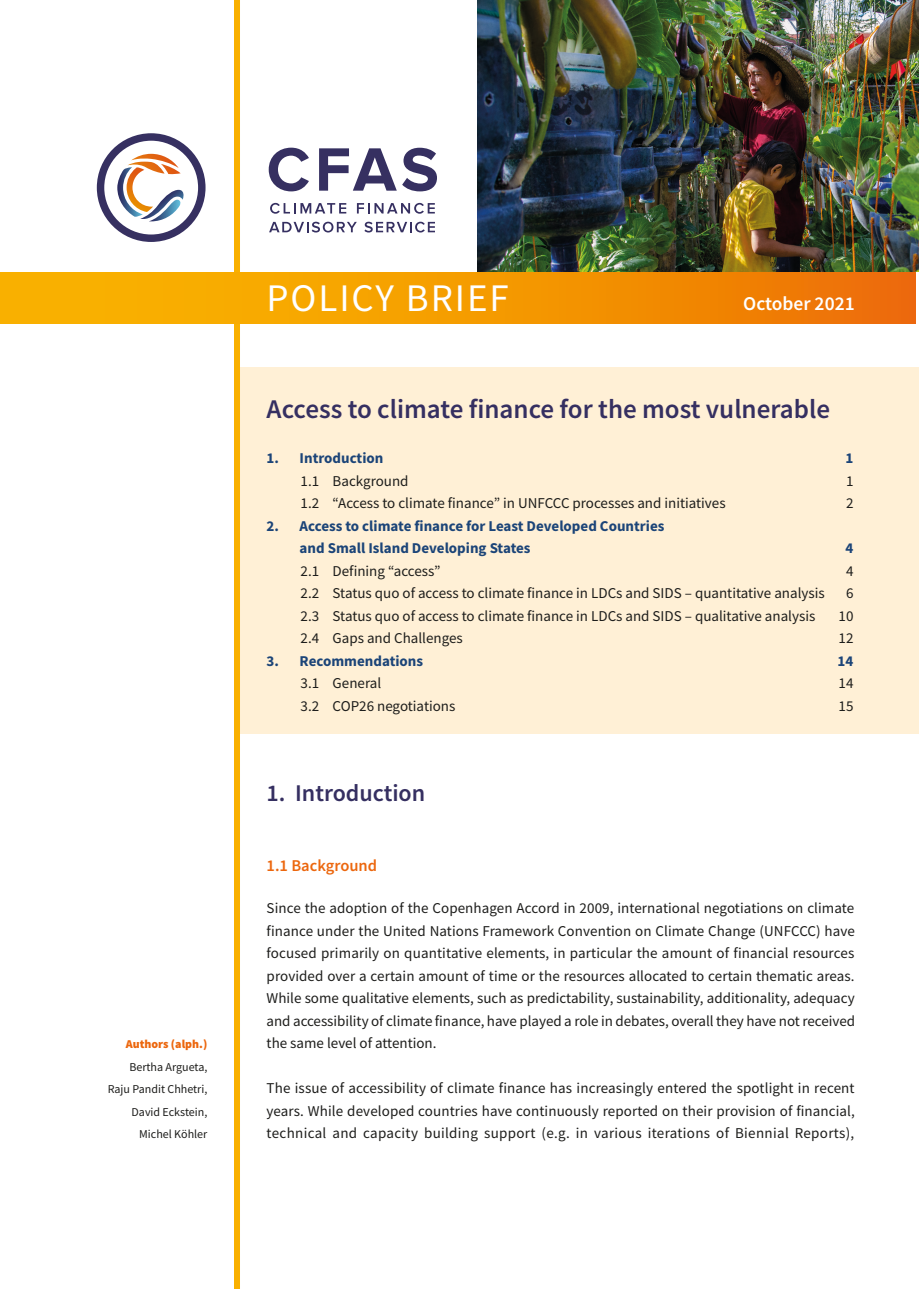
<style>
.page{position:relative;width:919px;height:1289px;background:#fff}
.page>*{position:absolute;margin:0;border:0;box-sizing:border-box;transform-origin:0 0}
.t1{font:39px "Source Sans Pro";letter-spacing:.05em;color:#fff}
.t2{font:600 27px "Source Sans Pro";color:#352f61}
.t3{font:600 24px "Source Sans Pro";color:#352f61}
.t4{font:600 19.5px "Source Sans Pro";color:#fff}
.t5{font:600 16.5px "Source Sans Pro";color:#ec670e}
.t6{font:15px/22.5px "Source Sans Pro";color:#1d1d1b;text-align:justify}
.t7{font:700 15px/22.5px "Source Sans Pro";color:#1b4478}
.t8{font:12px/22.5px "Source Sans Pro";color:#1d1d1b;text-align:right}
.t9{font:900 12px "Source Sans Pro";color:#ec670e}
</style>
<div class="page">
<div style="left:240px;top:367px;width:678px;height:366px;background:#fff0d6"></div>
<div style="left:234px;top:0;width:6px;height:1288px;background:#f9b000"></div>
<img style="left:477px;top:0;width:441px;height:272px">
<svg style="left:97px;top:133px;width:108px;height:109px"></svg>
<svg style="left:269px;top:148px;width:40px;height:43px"></svg>
<svg style="left:319px;top:148px;width:118px;height:43px"></svg>
<svg style="left:270px;top:203px;width:76px;height:11px"></svg>
<svg style="left:357px;top:203px;width:78px;height:11px"></svg>
<svg style="left:269px;top:222px;width:88px;height:10px"></svg>
<svg style="left:364px;top:222px;width:71px;height:10px"></svg>
<div style="left:0;top:272px;width:918px;height:51px;background:linear-gradient(to right,#fbbb00,#ee7408)"></div>
<p class="t9" style="left:126px;top:1035px;width:83px">Authors (alph.)</p>
<p class="t8" style="left:108px;top:1055px;width:101px">Bertha Argueta,<br>Raju Pandit Chhetri,<br>David Eckstein,<br>Michel Köhler</p>
<h1 class="t1" style="left:266px;top:273px;width:244px">POLICY BRIEF</h1>
<h3 class="t4" style="left:743px;top:291px;width:113px">October 2021</h3>
<h2 class="t2" style="left:266px;top:391px;width:565px">Access to climate finance for the most vulnerable</h2>
<p class="t7" style="left:266px;top:446px;width:118px">1. Introduction</p>
<p class="t7" style="left:845px;top:446px;width:9px">1</p>
<p class="t6" style="left:300px;top:469px;width:109px">1.1 Background</p>
<p class="t6" style="left:845px;top:469px;width:9px">1</p>
<p class="t6" style="left:300px;top:491px;width:426px">1.2 “Access to climate finance” in UNFCCC processes and initiatives</p>
<p class="t6" style="left:845px;top:491px;width:9px">2</p>
<p class="t7" style="left:299px;top:514px;width:366px;text-indent:-33px">2. Access to climate finance for Least Developed Countries and Small Island Developing States</p>
<p class="t7" style="left:845px;top:536px;width:9px">4</p>
<p class="t6" style="left:300px;top:559px;width:141px">2.1 Defining “access”</p>
<p class="t6" style="left:845px;top:559px;width:9px">4</p>
<p class="t6" style="left:300px;top:581px;width:525px">2.2 Status quo of access to climate finance in LDCs and SIDS – quantitative analysis</p>
<p class="t6" style="left:845px;top:581px;width:9px">6</p>
<p class="t6" style="left:300px;top:604px;width:516px">2.3 Status quo of access to climate finance in LDCs and SIDS – qualitative analysis</p>
<p class="t6" style="left:838px;top:604px;width:16px">10</p>
<p class="t6" style="left:300px;top:626px;width:164px">2.4 Gaps and Challenges</p>
<p class="t6" style="left:838px;top:626px;width:16px">12</p>
<p class="t7" style="left:266px;top:649px;width:158px">3. Recommendations</p>
<p class="t7" style="left:837px;top:649px;width:17px">14</p>
<p class="t6" style="left:300px;top:671px;width:82px">3.1 General</p>
<p class="t6" style="left:838px;top:671px;width:16px">14</p>
<p class="t6" style="left:300px;top:694px;width:156px">3.2 COP26 negotiations</p>
<p class="t6" style="left:838px;top:694px;width:16px">15</p>
<h3 class="t3" style="left:266px;top:777px;width:160px">1. Introduction</h3>
<p class="t5" style="left:266px;top:854px;width:112px">1.1 Background</p>
<p class="t6" style="left:266px;top:896px;width:590px">Since the adoption of the Copenhagen Accord in 2009, international negotiations on climate finance under the United Nations Framework Convention on Climate Change (UNFCCC) have focused primarily on quantitative elements, in particular the amount of financial resources provided over a certain amount of time or the resources allocated to certain thematic areas.<br>While some qualitative elements, such as predictability, sustainability, additionality, adequacy and accessibility of climate finance, have played a role in debates, overall they have not received the same level of attention.</p>
<p class="t6" style="left:266px;top:1076px;width:590px">The issue of accessibility of climate finance has increasingly entered the spotlight in recent years. While developed countries have continuously reported on their provision of financial, technical and capacity building support (e.g. in various iterations of Biennial Reports),</p>
</div>
